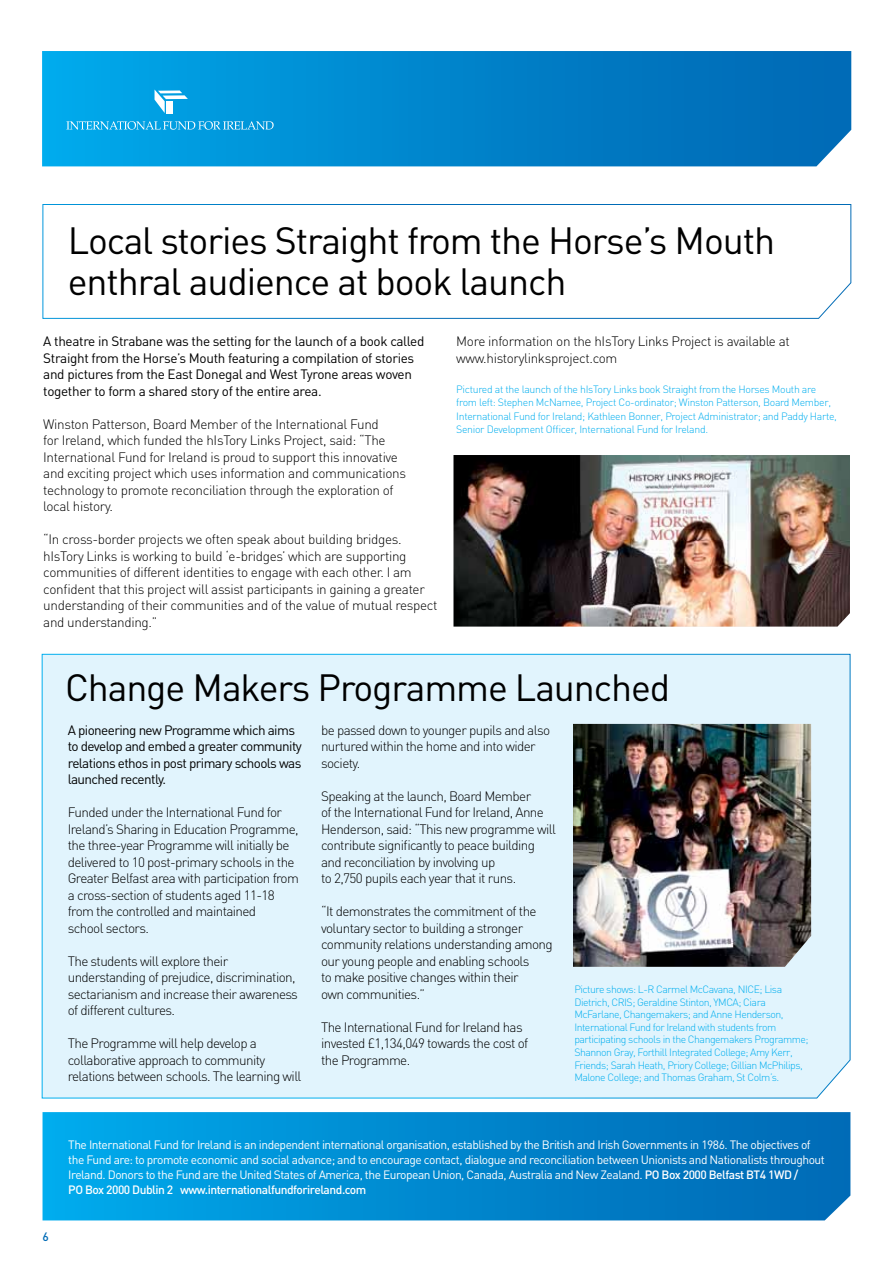
<style>
.page{position:relative;width:893px;height:1263px;background:#fff}
.page>*{position:absolute;margin:0;border:0;box-sizing:border-box;transform-origin:0 0}
.t1{font:37.5px/40.5px "DIN";letter-spacing:-.03em;color:#000}
.t2{font:300 13.5px/16.5px "DIN";letter-spacing:-.045em;color:#000}
.t3{font:300 13.5px/16.5px "DIN";letter-spacing:-.025em;color:#000}
.t4{font:13.5px/16.5px "DIN";letter-spacing:-.03em;color:#000}
.t5{font:12px/15px "DIN";letter-spacing:-.04em;color:#fff}
.t6{font:500 12px "DIN";color:#006bb6}
.t7{font:300 10.5px/12.6px "DIN";letter-spacing:-.045em;color:#00aeef}
.s1{font-weight:500}
</style>
<div class="page">
<svg style="left:42px;top:51px;width:809px;height:115px;background:#0186cd"></svg>
<svg style="left:66px;top:121px;width:208px;height:9px;background:#40b6e9"></svg>
<svg style="left:155px;top:90px;width:33px;height:23px"></svg>
<svg style="left:43px;top:1112px;width:807px;height:108px;background:#0189cf"></svg>
<div style="left:41px;top:653px;width:810px;height:446px;background:#e1f4fd"></div>
<img style="left:453px;top:455px;width:397px;height:171px">
<svg style="left:42px;top:204px;width:810px;height:115px"></svg>
<img style="left:573px;top:724px;width:238px;height:243px">
<h1 class="t1" style="left:68px;top:220px;width:709px">Local stories Straight from the Horse’s Mouth enthral audience at book launch</h1>
<p class="t4" style="left:43px;top:333px;width:383px">A theatre in Strabane was the setting for the launch of a book called Straight from the Horse’s Mouth featuring a compilation of stories and pictures from the East Donegal and West Tyrone areas woven together to form a shared story of the entire area.</p>
<p class="t3" style="left:43px;top:416px;width:364px">Winston Patterson, Board Member of the International Fund<br>for Ireland, which funded the hIsTory Links Project, said: “The International Fund for Ireland is proud to support this innovative and exciting project which uses information and communications technology to promote reconciliation through the exploration of local history.</p>
<p class="t3" style="left:43px;top:531px;width:396px">“In cross-border projects we often speak about building bridges. hIsTory Links is working to build ‘e-bridges’ which are supporting communities of different identities to engage with each other. I am confident that this project will assist participants in gaining a greater understanding of their communities and of the value of mutual respect and understanding.”</p>
<p class="t3" style="left:456px;top:333px;width:335px">More information on the hIsTory Links Project is available at www.historylinksproject.com</p>
<p class="t7" style="left:456px;top:382px;width:382px;line-height:13.5px">Pictured at the launch of the hIsTory Links book Straight from the Horses Mouth are from left: Stephen McNamee, Project Co-ordinator; Winston Patterson, Board Member, International Fund for Ireland; Kathleen Bonner, Project Administrator; and Paddy Harte, Senior Development Officer, International Fund for Ireland.</p>
<h1 class="t1" style="left:65px;top:666px;width:607px">Change Makers Programme Launched</h1>
<p class="t4" style="left:68px;top:721px;width:236px">A pioneering new Programme which aims to develop and embed a greater community relations ethos in post primary schools was launched recently.</p>
<p class="t2" style="left:68px;top:804px;width:233px">Funded under the International Fund for Ireland’s Sharing in Education Programme, the three-year Programme will initially be delivered to 10 post-primary schools in the Greater Belfast area with participation from a cross-section of students aged 11-18 from the controlled and maintained<br>school sectors.</p>
<p class="t2" style="left:68px;top:953px;width:232px">The students will explore their understanding of prejudice, discrimination, sectarianism and increase their awareness of different cultures.</p>
<p class="t2" style="left:68px;top:1035px;width:235px">The Programme will help develop a collaborative approach to community relations between schools. The learning will</p>
<p class="t2" style="left:321px;top:721px;width:231px">be passed down to younger pupils and also nurtured within the home and into wider society.</p>
<p class="t2" style="left:321px;top:787px;width:236px">Speaking at the launch, Board Member<br>of the International Fund for Ireland, Anne Henderson, said: “This new programme will contribute significantly to peace building and reconciliation by involving up<br>to 2,750 pupils each year that it runs.</p>
<p class="t2" style="left:321px;top:903px;width:233px">“It demonstrates the commitment of the voluntary sector to building a stronger community relations understanding among our young people and enabling schools<br>to make positive changes within their<br>own communities.”</p>
<p class="t2" style="left:321px;top:1018px;width:209px">The International Fund for Ireland has invested £1,134,049 towards the cost of the Programme.</p>
<p class="t7" style="left:574px;top:983px;width:236px">Picture shows: L-R Carmel McCavana, NICE; Lisa Dietrich, CRIS; Geraldine Stinton, YMCA; Ciara McFarlane, Changemakers; and Anne Henderson, International Fund for Ireland with students from participating schools in the Changemakers Programme; Shannon Gray, Forthill Integrated College; Amy Kerr, Friends; Sarah Heath, Priory College; Gillian McPhilips, Malone College; and Thomas Graham, St Colm’s.</p>
<p class="t6" style="left:43px;top:1229px;width:8px">6</p>
<p class="t5" style="left:68px;top:1136px;width:758px">The International Fund for Ireland is an independent international organisation, established by the British and Irish Governments in 1986. The objectives of the Fund are: to promote economic and social advance; and to encourage contact, dialogue and reconciliation between Unionists and Nationalists throughout Ireland. Donors to the Fund are the United States of America, the European Union, Canada, Australia and New Zealand. <span class="s1">PO Box 2000 Belfast BT4 1WD /<br>PO Box 2000 Dublin 2 www.internationalfundforireland.com</span></p>
</div>
